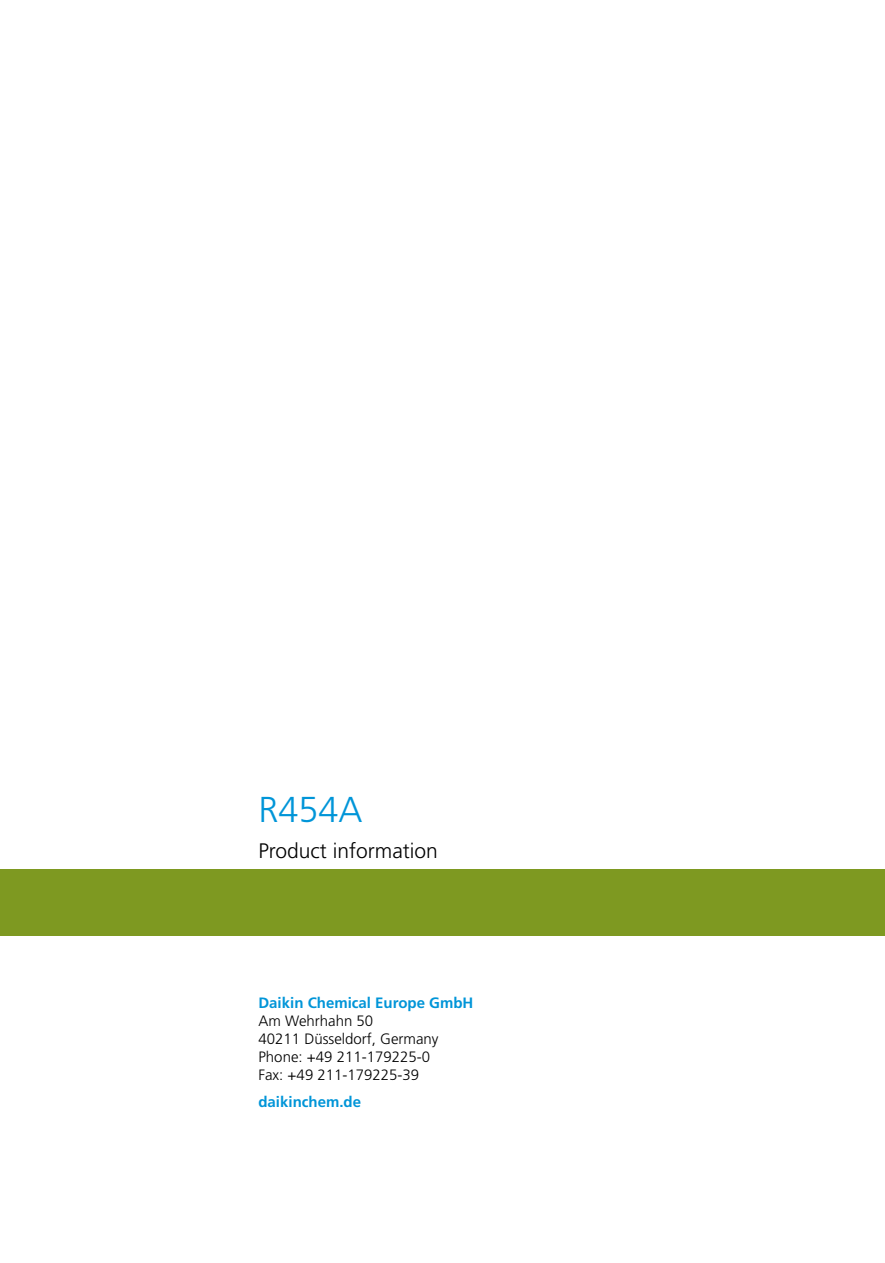
<style>
.page{position:relative;width:885px;height:1263px;background:#fff}
.page>*{position:absolute;margin:0;border:0;box-sizing:border-box;transform-origin:0 0}
.t1{font:300 36px "Frutiger LT Std";color:#0095d8}
.t2{font:300 21px "Frutiger LT Std";color:#000}
.t3{font:300 15px/18px "Frutiger LT Std";color:#000}
.t4{font:700 15px "Frutiger LT Std";color:#0095d8}
</style>
<div class="page">
<div style="left:0;top:869px;width:884px;height:66px;background:#7e9921"></div>
<h1 class="t1" style="left:258px;top:789px;width:106px">R454A</h1>
<h2 class="t2" style="left:258px;top:839px;width:181px">Product information</h2>
<p class="t4" style="left:258px;top:994px;width:216px">Daikin Chemical Europe GmbH</p>
<p class="t3" style="left:258px;top:1012px;width:182px">Am Wehrhahn 50<br>40211 Düsseldorf, Germany<br>Phone: +49 211-179225-0<br>Fax: +49 211-179225-39</p>
<p class="t4" style="left:258px;top:1093px;width:104px">daikinchem.de</p>
</div>
